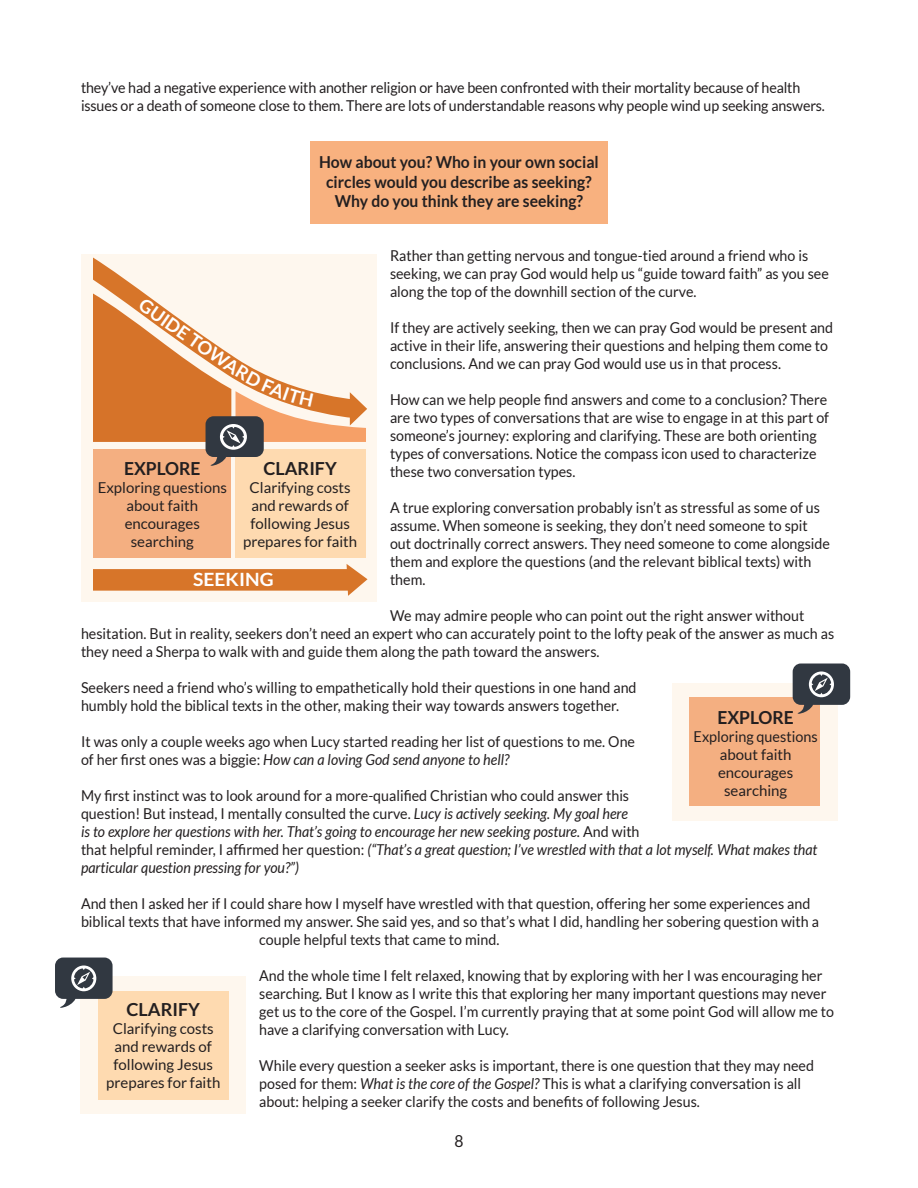
<style>
.page{position:relative;width:918px;height:1188px;background:#fff}
.page>*{position:absolute;margin:0;border:0;box-sizing:border-box;transform-origin:0 0}
.t1{font:700 18.45px "Lato";color:#fff}
.t2{font:700 18.3px "Lato";color:#fff;scale:1.05 1}
.t3{font:700 18px "Lato";color:#231f20}
.t4{font:700 16.5px/19.5px "Lato";color:#231f20;text-align:center;scale:.95 1}
.t5{font:16.5px "Lato";color:#231f20;scale:.95 1}
.t6{font:15px/18px "Lato";color:#231f20;scale:.95 1}
.t7{font:italic 15px/18px "Lato";color:#231f20;scale:.95 1}
.t8{font:15px/18px "Lato";color:#231f20;text-align:center}
.t9{font:15px/18px "Lato";color:#231f20;text-align:center;scale:.96 1}
.s1{font-style:italic}
.s2{font-style:normal}
</style>
<div class="page">
<div style="left:310px;top:142px;width:298px;height:82px;background:#f8b17f"></div>
<div style="left:81px;top:254px;width:295px;height:348px;background:#fef7ee"></div>
<svg style="left:93px;top:564px;width:275px;height:32px"></svg>
<div style="left:236px;top:449px;width:130px;height:109px;background:#fedab0"></div>
<div style="left:92px;top:449px;width:139px;height:109px;background:#f4af81"></div>
<svg style="left:93px;top:254px;width:284px;height:174px"></svg>
<div style="left:355px;top:391px;width:18px;height:35px;background:#fef7ee"></div>
<div style="left:82px;top:255px;width:11px;height:339px;background:#fef7ee"></div>
<div style="left:672px;top:683px;width:165px;height:137px;background:#fef7ee"></div>
<div style="left:690px;top:697px;width:130px;height:109px;background:#f4af81"></div>
<svg style="left:793px;top:664px;width:57px;height:51px"></svg>
<div style="left:81px;top:976px;width:165px;height:138px;background:#fef7ee"></div>
<div style="left:98px;top:991px;width:130px;height:108px;background:#fedab0"></div>
<svg style="left:55px;top:958px;width:58px;height:51px"></svg>
<svg style="left:93px;top:293px;width:274px;height:174px"></svg>
<p class="t6" style="left:81px;top:79px;width:785px">they’ve had a negative experience with another religion or have been confronted with their mortality because of health issues or a death of someone close to them. There are lots of understandable reasons why people wind up seeking answers.</p>
<p class="t4" style="left:319px;top:152px;width:296px">How about you? Who in your own social circles would you describe as seeking?<br>Why do you think they are seeking?</p>
<p class="t6" style="left:390px;top:247px;width:464px">Rather than getting nervous and tongue-tied around a friend who is seeking, we can pray God would help us “guide toward faith” as you see along the top of the downhill section of the curve.</p>
<p class="t6" style="left:390px;top:319px;width:468px">If they are actively seeking, then we can pray God would be present and active in their life, answering their questions and helping them come to conclusions. And we can pray God would use us in that process.</p>
<p class="t6" style="left:390px;top:391px;width:464px">How can we help people find answers and come to a conclusion? There are two types of conversations that are wise to engage in at this part of someone’s journey: exploring and clarifying. These are both orienting types of conversations. Notice the compass icon used to characterize these two conversation types.</p>
<p class="t6" style="left:390px;top:499px;width:465px">A true exploring conversation probably isn’t as stressful as some of us assume. When someone is seeking, they don’t need someone to spit out doctrinally correct answers. They need someone to come alongside them and explore the questions (and the relevant biblical texts) with them.</p>
<p class="t6" style="left:81px;top:607px;width:794px;text-indent:309px">We may admire people who can point out the right answer without hesitation. But in reality, seekers don’t need an expert who can accurately point to the lofty peak of the answer as much as they need a Sherpa to walk with and guide them along the path toward the answers.</p>
<p class="t6" style="left:81px;top:679px;width:586px">Seekers need a friend who’s willing to empathetically hold their questions in one hand and humbly hold the biblical texts in the other, making their way towards answers together.</p>
<p class="t6" style="left:81px;top:733px;width:585px">It was only a couple weeks ago when Lucy started reading her list of questions to me. One of her first ones was a biggie: <span class="s1">How can a loving God send anyone to hell?</span></p>
<p class="t7" style="left:81px;top:787px;width:777px"><span class="s2">My first instinct was to look around for a more-qualified Christian who could answer this<br>question! But instead, I mentally consulted the curve.</span> Lucy is actively seeking. My goal here<br>is to explore her questions with her. That’s going to encourage her new seeking posture. <span class="s2">And with<br>that helpful reminder, I affirmed her question:</span> (“That’s a great question; I’ve wrestled with that a lot myself. What makes that particular question pressing for you?”)</p>
<p class="t6" style="left:81px;top:895px;width:769px">And then I asked her if I could share how I myself have wrestled with that question, offering her some experiences and</p>
<p class="t6" style="left:81px;top:913px;width:778px">biblical texts that have informed my answer. She said yes, and so that’s what I did, handling her sobering question with a</p>
<p class="t6" style="left:259px;top:931px;width:254px">couple helpful texts that came to mind.</p>
<p class="t6" style="left:259px;top:967px;width:607px">And the whole time I felt relaxed, knowing that by exploring with her I was encouraging her searching. But I know as I write this that exploring her many important questions may never get us to the core of the Gospel. I’m currently praying that at some point God will allow me to have a clarifying conversation with Lucy.</p>
<p class="t6" style="left:259px;top:1057px;width:585px">While every question a seeker asks is important, there is one question that they may need posed for them: <span class="s1">What is the core of the Gospel?</span> This is what a clarifying conversation is all about: helping a seeker clarify the costs and benefits of following Jesus.</p>
<p class="t1" style="left:147px;top:294px;width:106px;rotate:35deg">GUIDE TOW</p>
<p class="t3" style="left:124px;top:458px;width:78px">EXPLORE</p>
<p class="t8" style="left:98px;top:478px;width:131px">Exploring questions about faith encourages searching</p>
<p class="t3" style="left:263px;top:458px;width:75px">CLARIFY</p>
<p class="t8" style="left:243px;top:478px;width:116px">Clarifying costs and rewards of following Jesus prepares for faith</p>
<p class="t2" style="left:193px;top:569px;width:78px">SEEKING</p>
<p class="t3" style="left:717px;top:707px;width:78px">EXPLORE</p>
<p class="t9" style="left:694px;top:727px;width:131px">Exploring questions about faith encourages searching</p>
<p class="t3" style="left:127px;top:999px;width:75px">CLARIFY</p>
<p class="t8" style="left:106px;top:1019px;width:116px">Clarifying costs and rewards of following Jesus prepares for faith</p>
<p class="t5" style="left:454px;top:1132px;width:11px">8</p>
</div>
